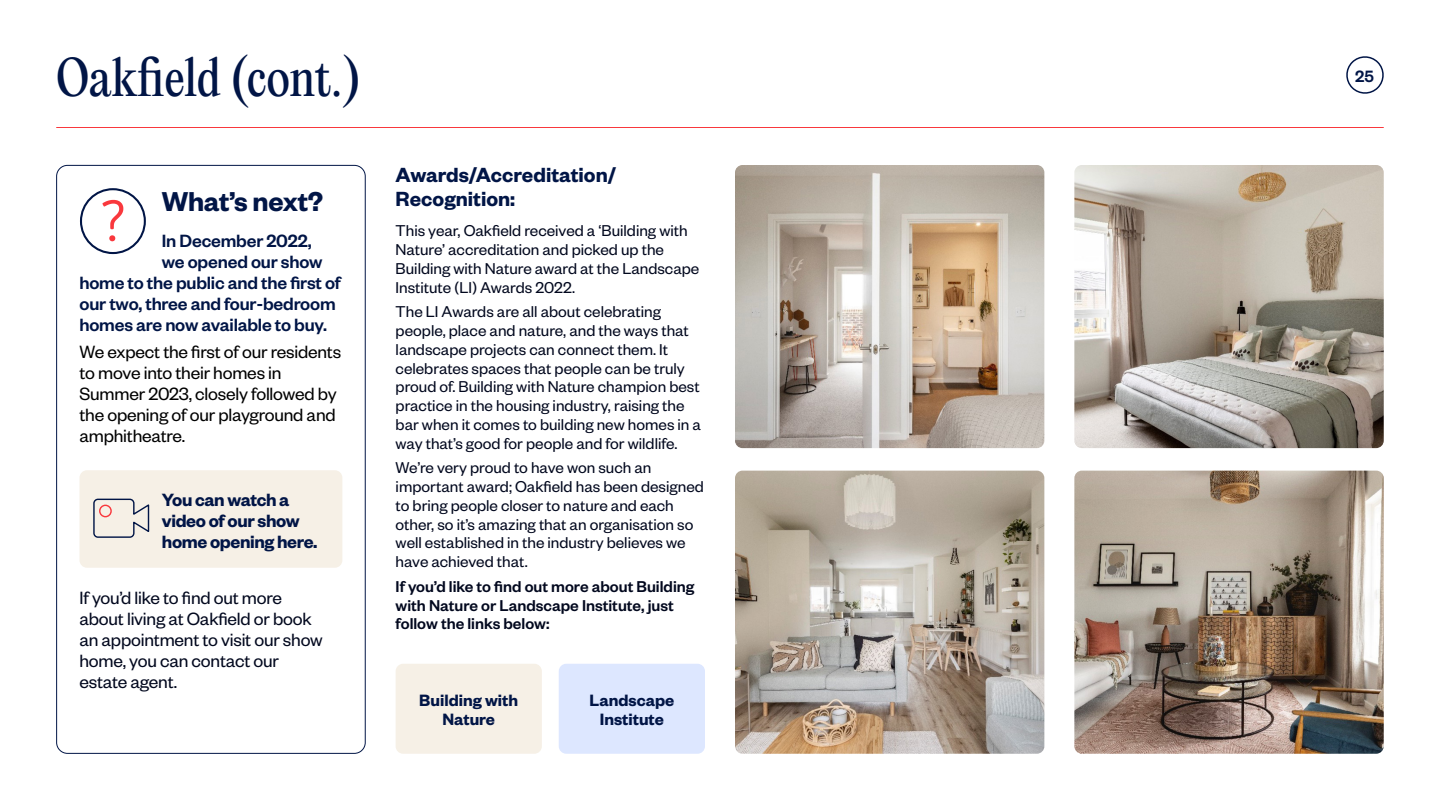
<style>
.page{position:relative;width:1440px;height:810px;background:#fff}
.page>*{position:absolute;margin:0;border:0;box-sizing:border-box;transform-origin:0 0}
.t1{font:48px "Editorial New";letter-spacing:-.01em;color:#011546}
.t2{font:600 30px "Founders Grotesk";letter-spacing:-.01em;color:#011546}
.t3{font:600 22.5px/24px "Founders Grotesk";color:#011546}
.t4{font:19.5px/21px "Founders Grotesk";letter-spacing:-.01em;color:#000}
.t5{font:500 19.5px "Founders Grotesk";letter-spacing:-.01em;color:#011546}
.t6{font:19.5px/21px "Founders Grotesk";letter-spacing:-.01em;color:#02081e}
.t7{font:600 19.5px/21px "Founders Grotesk";letter-spacing:-.02em;color:#011546}
.t8{font:600 18px/19.5px "Founders Grotesk";color:#011546;text-align:center}
.t9{font:500 18px "Founders Grotesk";color:#011546}
.t10{font:17.25px/18.8px "Founders Grotesk";color:#02081e}
.t11{font:500 17.25px/18.8px "Founders Grotesk";color:#02081e}
</style>
<div class="page">
<div style="left:559px;top:664px;width:146px;height:90px;background:#dde7ff;border-radius:8px"></div>
<div style="left:396px;top:664px;width:146px;height:90px;background:#f6f0e6;border-radius:8px"></div>
<hr style="left:56px;top:127px;width:1328px;height:1px;background:#f9383d">
<img style="left:1074px;top:471px;width:310px;height:283px">
<img style="left:1074px;top:165px;width:310px;height:283px">
<img style="left:735px;top:165px;width:309px;height:283px">
<img style="left:735px;top:471px;width:309px;height:283px">
<svg style="left:80px;top:188px;width:66px;height:66px"></svg>
<div style="left:79px;top:470px;width:263px;height:98px;background:#f6f0e6;border-radius:8px"></div>
<svg style="left:93px;top:498px;width:57px;height:40px"></svg>
<div style="left:99px;top:505px;width:13px;height:12px;border:1px solid #f9383d;border-radius:50%"></div>
<svg style="left:1346px;top:56px;width:38px;height:38px"></svg>
<h1 class="t1" style="left:56px;top:44px;width:306px">Oakfield (cont.)</h1>
<h2 class="t2" style="left:162px;top:183px;width:163px">What’s next?</h2>
<p class="t5" style="left:162px;top:229px;width:151px">In December 2022,</p>
<p class="t5" style="left:162px;top:250px;width:162px">we opened our show</p>
<p class="t5" style="left:80px;top:271px;width:263px">home to the public and the first of</p>
<p class="t5" style="left:80px;top:292px;width:258px">our two, three and four-bedroom</p>
<p class="t5" style="left:80px;top:313px;width:249px">homes are now available to buy.</p>
<p class="t4" style="left:80px;top:341px;width:263px">We expect the first of our residents to move into their homes in<br>Summer 2023, closely followed by the opening of our playground and amphitheatre.</p>
<p class="t7" style="left:162px;top:488px;width:157px">You can watch a video of our show home opening here.</p>
<p class="t6" style="left:80px;top:587px;width:245px">If you’d like to find out more about living at Oakfield or book an appointment to visit our show home, you can contact our estate agent.</p>
<h3 class="t3" style="left:396px;top:162px;width:222px">Awards/Accreditation/<br>Recognition:</h3>
<p class="t10" style="left:396px;top:221px;width:305px">This year, Oakfield received a ‘Building with Nature’ accreditation and picked up the Building with Nature award at the Landscape Institute (LI) Awards 2022.</p>
<p class="t10" style="left:396px;top:302px;width:307px">The LI Awards are all about celebrating people, place and nature, and the ways that landscape projects can connect them. It celebrates spaces that people can be truly proud of. Building with Nature champion best practice in the housing industry, raising the bar when it comes to building new homes in a way that’s good for people and for wildlife.</p>
<p class="t10" style="left:396px;top:458px;width:310px">We’re very proud to have won such an important award; Oakfield has been designed to bring people closer to nature and each other, so it’s amazing that an organisation so well established in the industry believes we have achieved that.</p>
<p class="t11" style="left:396px;top:576px;width:300px">If you’d like to find out more about Building with Nature or Landscape Institute, just follow the links below:</p>
<p class="t8" style="left:419px;top:690px;width:100px">Building with<br>Nature</p>
<p class="t8" style="left:589px;top:690px;width:86px">Landscape<br>Institute</p>
<p class="t9" style="left:1355px;top:65px;width:20px">25</p>
</div>
